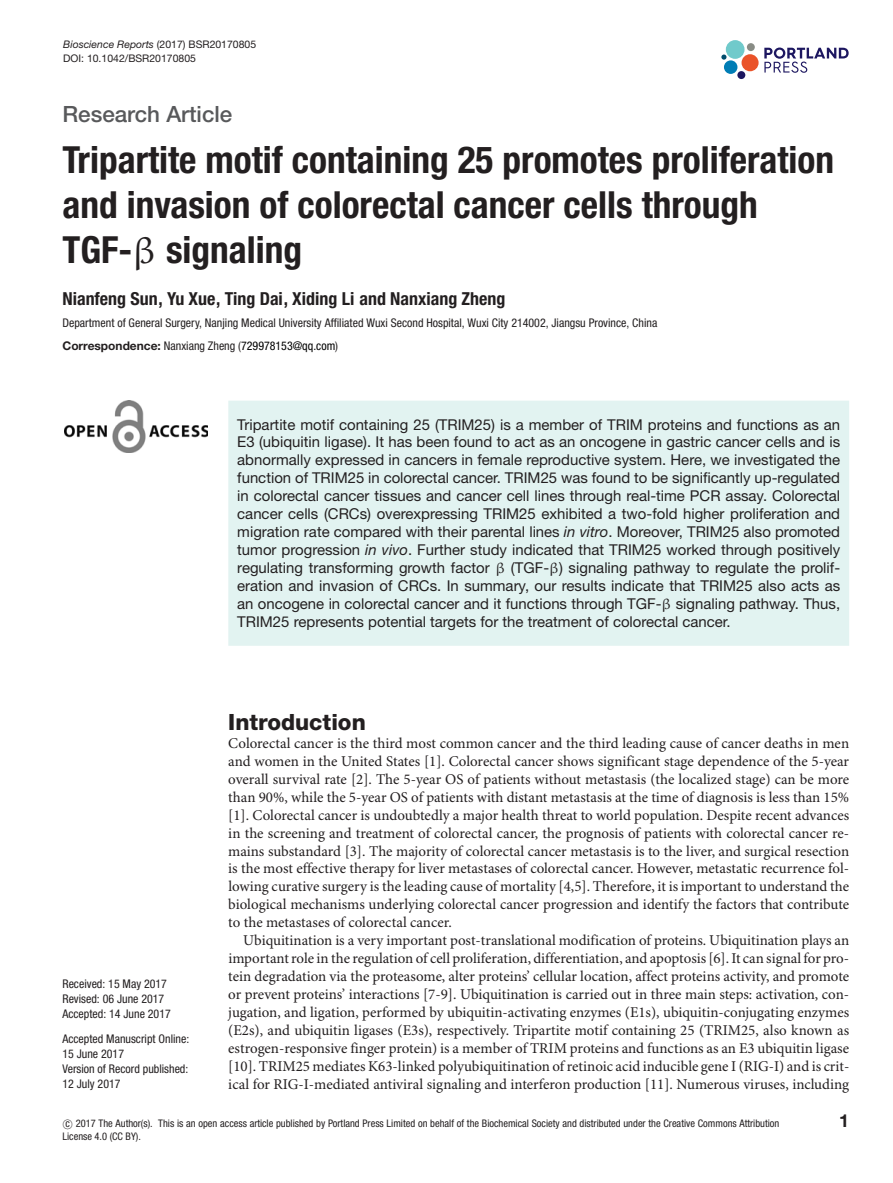
<style>
.page{position:relative;width:893px;height:1183px;background:#fff}
.page>*{position:absolute;margin:0;border:0;box-sizing:border-box;transform-origin:0 0}
.t1{font:700 condensed 37.35px/44.8px "Helvetica Neue LT Std";color:#231f20}
.t2{font:500 22.35px "Helvetica Neue LT Std";color:#58595b}
.t3{font:800 22.35px "Helvetica Neue LT Std";color:#231f20}
.t4{font:700 condensed 18px "Helvetica Neue LT Std";color:#231f20}
.t5{font:700 18px "Helvetica Neue LT Std";color:#231f20}
.t6{font:15px/18px "Minion Pro";color:#231f20;text-align:justify}
.t7{font:15px/18px "Helvetica Neue LT Std";color:#231f20;text-align:justify}
.t8{font:condensed 12px/15px "Helvetica Neue LT Std";color:#231f20}
.t9{font:condensed 10.5px/13.5px "Helvetica Neue LT Std";color:#231f20}
.t10{font:10.5px/13.5px "Helvetica Neue LT Std";color:#231f20}
.s1{font-style:italic}
.s2{font-family:"EURM10";font-weight:400;font-stretch:normal}
.s3{font-weight:700;font-stretch:normal}
.s4{color:#000}
.s5{font-family:"EURM10"}
.s6{font-family:"CMSY10";font-stretch:normal}
</style>
<div class="page">
<svg style="left:764px;top:48px;width:85px;height:25px"></svg>
<div style="left:726px;top:40px;width:18px;height:19px;background:#70cacb;border-radius:50%"></div>
<div style="left:741px;top:54px;width:18px;height:17px;background:#ea5329;border-radius:50%"></div>
<div style="left:724px;top:60px;width:13px;height:14px;background:#007db5;border-radius:50%"></div>
<div style="left:737px;top:71px;width:8px;height:8px;background:#1d1760;border-radius:50%"></div>
<div style="left:747px;top:43px;width:8px;height:8px;background:#888c85;border-radius:50%"></div>
<svg style="left:721px;top:54px;width:5px;height:6px"></svg>
<img style="left:65px;top:401px;width:143px;height:51px">
<div style="left:228px;top:400px;width:621px;height:245px;background:#e2f3f1"></div>
<p class="t10" style="left:63px;top:39px;width:195px"><span class="s1">Bioscience Reports</span> (2017) BSR20170805<br>DOI: 10.1042/BSR20170805</p>
<h2 class="t2" style="left:62px;top:106px;width:171px">Research Article</h2>
<h1 class="t1" style="left:62px;top:140px;width:773px">Tripartite motif containing 25 promotes proliferation and invasion of colorectal cancer cells through<br>TGF-<span class="s2">β</span> signaling</h1>
<p class="t4" style="left:62px;top:292px;width:444px">Nianfeng Sun, Yu Xue, Ting Dai, Xiding Li and Nanxiang Zheng</p>
<p class="t8" style="left:62px;top:313px;width:596px;line-height:22.4px">Department of General Surgery, Nanjing Medical University Affiliated Wuxi Second Hospital, Wuxi City 214002, Jiangsu Province, China<br><span class="s3">Correspondence:</span> Nanxiang Zheng (<span class="s4">729978153@qq.com</span>)</p>
<p class="t7" style="left:237px;top:416px;width:604px">Tripartite motif containing 25 (TRIM25) is a member of TRIM proteins and functions as an E3 (ubiquitin ligase). It has been found to act as an oncogene in gastric cancer cells and is abnormally expressed in cancers in female reproductive system. Here, we investigated the function of TRIM25 in colorectal cancer. TRIM25 was found to be significantly up-regulated in colorectal cancer tissues and cancer cell lines through real-time PCR assay. Colorectal cancer cells (CRCs) overexpressing TRIM25 exhibited a two-fold higher proliferation and migration rate compared with their parental lines <span class="s1">in vitro</span>. Moreover, TRIM25 also promoted tumor progression <span class="s1">in vivo</span>. Further study indicated that TRIM25 worked through positively regulating transforming growth factor <span class="s5">β</span> (TGF-<span class="s5">β</span>) signaling pathway to regulate the prolif&shy;eration and invasion of CRCs. In summary, our results indicate that TRIM25 also acts as an oncogene in colorectal cancer and it functions through TGF-<span class="s5">β</span> signaling pathway. Thus, TRIM25 represents potential targets for the treatment of colorectal cancer.</p>
<h2 class="t3" style="left:228px;top:713px;width:139px">Introduction</h2>
<p class="t6" style="left:228px;top:735px;width:622px">Colorectal cancer is the third most common cancer and the third leading cause of cancer deaths in men and women in the United States [1]. Colorectal cancer shows significant stage dependence of the 5-year overall survival rate [2]. The 5-year OS of patients without metastasis (the localized stage) can be more than 90%, while the 5-year OS of patients with distant metastasis at the time of diagnosis is less than 15% [1]. Colorectal cancer is undoubtedly a major health threat to world population. Despite recent advances in the screening and treatment of colorectal cancer, the prognosis of patients with colorectal cancer re&shy;mains substandard [3]. The majority of colorectal cancer metastasis is to the liver, and surgical resection is the most effective therapy for liver metastases of colorectal cancer. However, metastatic recurrence fol&shy;lowing curative surgery is the leading cause of mortality [4,5]. Therefore, it is important to understand the biological mechanisms underlying colorectal cancer progression and identify the factors that contribute to the metastases of colorectal cancer.</p>
<p class="t6" style="left:228px;top:932px;width:622px;text-indent:15px">Ubiquitination is a very important post-translational modification of proteins. Ubiquitination plays an important role in the regulation of cell proliferation, differentiation, and apoptosis [6].It can signal for pro&shy;tein degradation via the proteasome, alter proteins’ cellular location, affect proteins activity, and promote or prevent proteins’ interactions [7-9]. Ubiquitination is carried out in three main steps: activation, con&shy;jugation, and ligation, performed by ubiquitin-activating enzymes (E1s), ubiquitin-conjugating enzymes (E2s), and ubiquitin ligases (E3s), respectively. Tripartite motif containing 25 (TRIM25, also known as estrogen-responsive finger protein) is a member of TRIM proteins and functions as an E3 ubiquitin ligase [10]. TRIM25 mediates K63-linked polyubiquitination of retinoic acid inducible gene I (RIG-I) and is crit&shy;ical for RIG-I-mediated antiviral signaling and interferon production [11]. Numerous viruses, including</p>
<p class="t9" style="left:62px;top:1117px;width:718px"><span class="s6">-</span>c 2017 The Author(s). This is an open access article published by Portland Press Limited on behalf of the Biochemical Society and distributed under the Creative Commons Attribution<br>License 4.0 (CC BY).</p>
<p class="t5" style="left:839px;top:1113px;width:11px">1</p>
<p class="t8" style="left:62px;top:976px;width:110px">Received: 15 May 2017<br>Revised: 06 June 2017<br>Accepted: 14 June 2017</p>
<p class="t8" style="left:62px;top:1032px;width:128px">Accepted Manuscript Online:<br>15 June 2017<br>Version of Record published:<br>12 July 2017</p>
</div>
